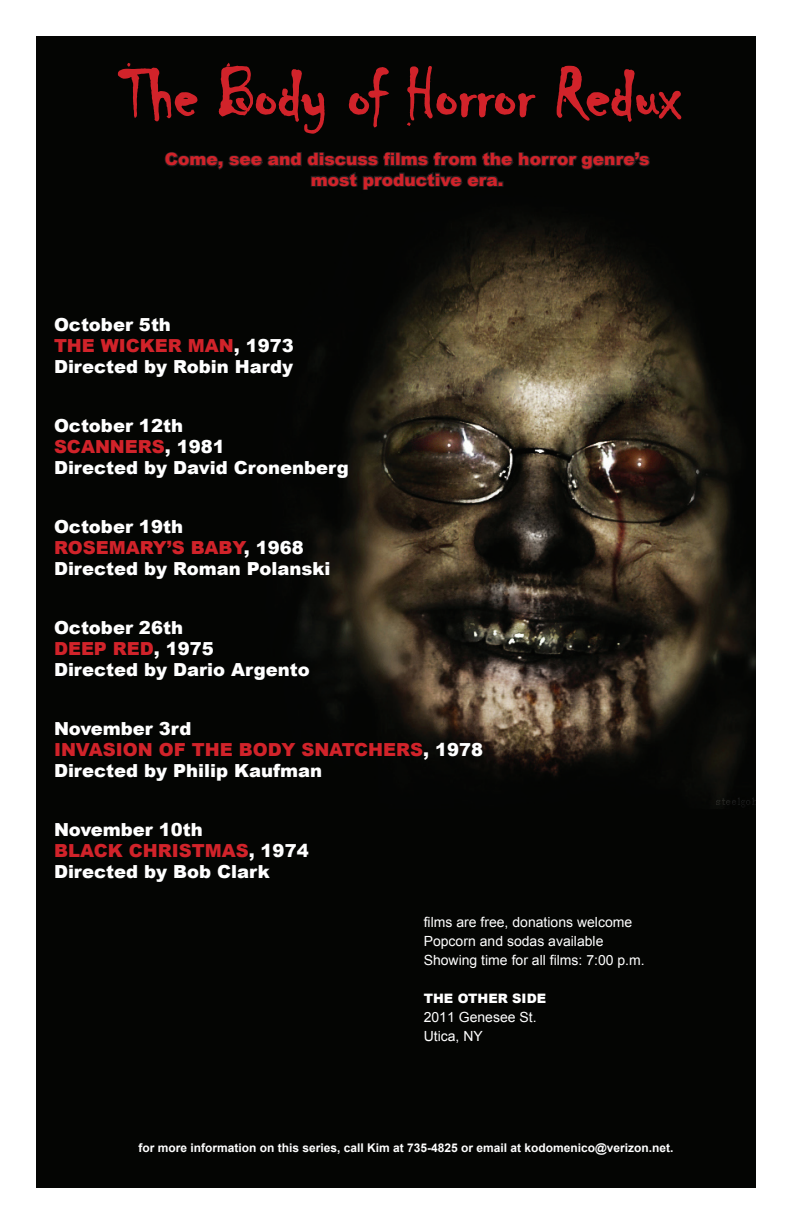
<style>
.page{position:relative;width:792px;height:1224px;background:#fff}
.page>*{position:absolute;margin:0;border:0;box-sizing:border-box;transform-origin:0 0}
.t1{font:72px "Chiller";color:#d1232a}
.t2{font:900 18px/21px "Arial";color:#fff}
.t3{font:900 17px/20.4px "Arial";color:#d1232a;text-align:center}
.t4{font:14px/19px "Arial";color:#fff}
.t5{font:900 13px "Arial";color:#fff}
.t6{font:700 12px "Arial";color:#fff}
.s1{color:#d1232a}
</style>
<div class="page">
<img style="left:36px;top:36px;width:720px;height:803px">
<div style="left:36px;top:839px;width:720px;height:349px;background:#040503"></div>
<svg style="left:117px;top:62px;width:82px;height:60px;background:#280a09"></svg>
<svg style="left:218px;top:62px;width:108px;height:73px;background:#2b0a0a"></svg>
<svg style="left:348px;top:66px;width:43px;height:63px;background:#280a09"></svg>
<svg style="left:405px;top:65px;width:132px;height:62px;background:#220908"></svg>
<svg style="left:556px;top:64px;width:127px;height:59px;background:#2e0b0a"></svg>
<svg style="left:163px;top:150px;width:489px;height:41px;background:#0c0b0a"></svg>
<h1 class="t1" style="left:121px;top:55px;width:562px">The Body of Horror Redux</h1>
<p class="t3" style="left:165px;top:148px;width:486px">Come, see and discuss films from the horror genre’s most productive era.</p>
<p class="t2" style="left:54px;top:314px;width:241px">October 5th<br><span class="s1">THE WICKER MAN</span>, 1973<br>Directed by Robin Hardy</p>
<p class="t2" style="left:54px;top:415px;width:296px">October 12th<br><span class="s1">SCANNERS</span>, 1981<br>Directed by David Cronenberg</p>
<p class="t2" style="left:54px;top:516px;width:278px">October 19th<br><span class="s1">ROSEMARY’S BABY</span>, 1968<br>Directed by Roman Polanski</p>
<p class="t2" style="left:54px;top:617px;width:257px">October 26th<br><span class="s1">DEEP RED</span>, 1975<br>Directed by Dario Argento</p>
<p class="t2" style="left:54px;top:718px;width:431px">November 3rd<br><span class="s1">INVASION OF THE BODY SNATCHERS</span>, 1978<br>Directed by Philip Kaufman</p>
<p class="t2" style="left:54px;top:819px;width:256px">November 10th<br><span class="s1">BLACK CHRISTMAS</span>, 1974<br>Directed by Bob Clark</p>
<p class="t4" style="left:424px;top:912px;width:222px">films are free, donations welcome<br>Popcorn and sodas available<br>Showing time for all films: 7:00 p.m.</p>
<p class="t5" style="left:424px;top:988px;width:124px">THE OTHER SIDE</p>
<p class="t4" style="left:424px;top:1007px;width:114px">2011 Genesee St.<br>Utica, NY</p>
<p class="t6" style="left:138px;top:1140px;width:537px">for more information on this series, call Kim at 735-4825 or email at kodomenico@verizon.net.</p>
</div>
